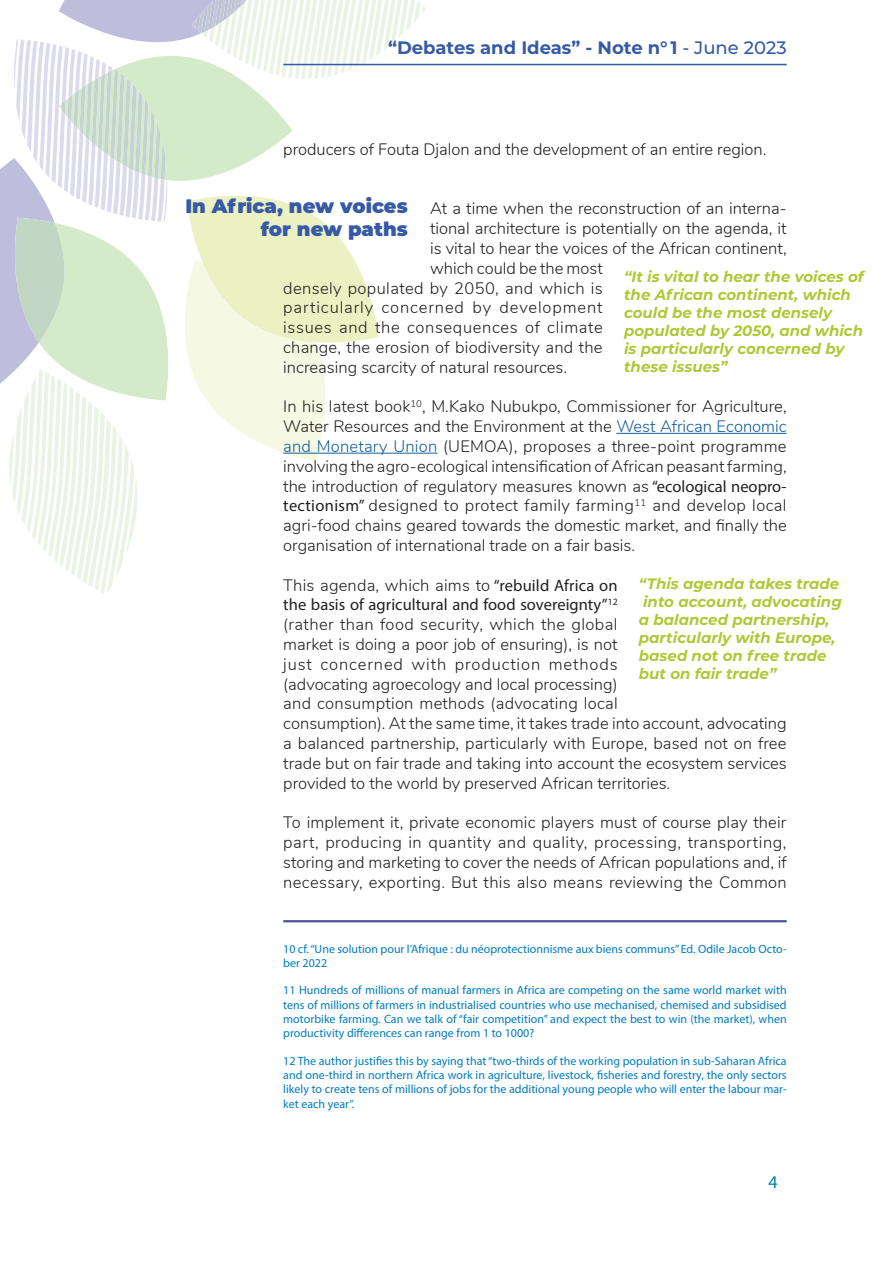
<style>
.page{position:relative;width:893px;height:1263px;background:#fff}
.page>*{position:absolute;margin:0;border:0;box-sizing:border-box;transform-origin:0 0}
.Sous-titre{font:900 19.5px/23.4px "Montserrat";color:#365aa6;text-align:right}
.Note_CEF{font:700 18px "Montserrat";color:#365aa6}
.t1{font:18px "Myriad Pro";color:#0080a2}
.Corps_de_texte{font:300 16.5px/19.8px "Nunito";color:#231f20;text-align:justify}
.Corps_de_texte-2{font:300 16.5px "Nunito";letter-spacing:.05em;color:#231f20}
.Corps_de_texte-3{font:300 16.5px "Nunito";letter-spacing:.025em;color:#231f20}
.Corps_de_texte-4{font:300 16.5px "Nunito";letter-spacing:.04em;color:#231f20}
.Citation{font:italic 700 15px/18px "Montserrat";color:#b0c836}
.Note_de_bas_de_page{font:12px/14.4px "Myriad Pro";color:#007cbf;text-align:justify}
.s1{font-weight:500}
.s2{color:#175d9e}
.s3{font-family:"Myriad Pro";font-weight:400}
</style>
<div class="page">
<svg style="left:0;top:0;width:426px;height:593px"></svg>
<hr style="left:283px;top:64px;width:504px;height:1px;background:#365aa6">
<hr style="left:616px;top:433px;width:171px;height:1px;background:#175d9e">
<hr style="left:283px;top:453px;width:155px;height:1px;background:#175d9e">
<hr style="left:283px;top:920px;width:504px;height:2px;background:#4a54a2">
<p class="Note_CEF" style="left:388px;top:34px;width:400px">“Debates and Ideas” - Note n° 1 <span class="s1">- June 2023</span></p>
<p class="Corps_de_texte" style="left:283px;top:138px;width:485px">producers of Fouta Djalon and the development of an entire region.</p>
<p class="Sous-titre" style="left:185px;top:193px;width:224px">In Africa, new voices for new paths</p>
<p class="Corps_de_texte" style="left:430px;top:198px;width:358px">At a time when the reconstruction of an interna-</p>
<p class="Corps_de_texte" style="left:430px;top:218px;width:358px">tional architecture is potentially on the agenda, it</p>
<p class="Corps_de_texte" style="left:430px;top:237px;width:358px">is vital to hear the voices of the African continent,</p>
<p class="Corps_de_texte" style="left:430px;top:257px;width:174px">which could be the most</p>
<p class="Corps_de_texte-3" style="left:283px;top:276px;width:321px">densely populated by 2050, and which is</p>
<p class="Corps_de_texte-2" style="left:283px;top:295px;width:321px">particularly concerned by development</p>
<p class="Corps_de_texte-4" style="left:283px;top:315px;width:321px">issues and the consequences of climate</p>
<p class="Corps_de_texte" style="left:283px;top:336px;width:321px">change, the erosion of biodiversity and the</p>
<p class="Corps_de_texte" style="left:283px;top:356px;width:285px">increasing scarcity of natural resources.</p>
<p class="Corps_de_texte" style="left:283px;top:396px;width:505px">In his latest book<sup>10</sup>, M.Kako Nubukpo, Commissioner for Agriculture, Water Resources and the Environment at the <span class="s2">West African Economic and Monetary Union</span> (UEMOA), proposes a three-point programme involving the agro-ecological intensification of African peasant farming, the introduction of regulatory measures known as <span class="s3">“ecological neopro&shy;tectionism”</span> designed to protect family farming<sup>11</sup> and develop local agri-food chains geared towards the domestic market, and finally the organisation of international trade on a fair basis.</p>
<p class="Corps_de_texte" style="left:283px;top:574px;width:505px;text-align:left">This agenda, which aims to <span class="s3">“rebuild Africa on<br>the basis of agricultural and food sovereignty”</span><sup>12<br></sup>(rather than food security, which the global<br>market is doing a poor job of ensuring), is not<br>just concerned with production methods<br>(advocating agroecology and local processing)<br>and consumption methods (advocating local<br>consumption). At the same time, it takes trade into account, advocating a balanced partnership, particularly with Europe, based not on free trade but on fair trade and taking into account the ecosystem services provided to the world by preserved African territories.</p>
<p class="Corps_de_texte" style="left:283px;top:812px;width:505px">To implement it, private economic players must of course play their part, producing in quantity and quality, processing, transporting, storing and marketing to cover the needs of African populations and, if necessary, exporting. But this also means reviewing the Common</p>
<p class="Citation" style="left:624px;top:267px;width:241px">“It is vital to hear the voices of the African continent, which could be the most densely populated by 2050, and which is particularly concerned by these issues”</p>
<p class="Citation" style="left:639px;top:574px;width:202px">“This agenda takes trade</p>
<p class="Citation" style="left:643px;top:592px;width:200px">into account, advocating</p>
<p class="Citation" style="left:639px;top:610px;width:198px">a balanced partnership, particularly with Europe, based not on free trade</p>
<p class="Citation" style="left:639px;top:664px;width:139px">but on fair trade”</p>
<p class="Note_de_bas_de_page" style="left:283px;top:941px;width:505px">10 cf. “Une solution pour l’Afrique : du néoprotectionnisme aux biens communs” Ed. Odile Jacob Octo&shy;ber 2022</p>
<p class="Note_de_bas_de_page" style="left:283px;top:983px;width:505px">11 Hundreds of millions of manual farmers in Africa are competing on the same world market with tens of millions of farmers in industrialised countries who use mechanised, chemised and subsidised motorbike farming. Can we talk of “fair competition” and expect the best to win (the market), when productivity differences can range from 1 to 1000?</p>
<p class="Note_de_bas_de_page" style="left:283px;top:1053px;width:505px">12 The author justifies this by saying that “two-thirds of the working population in sub-Saharan Africa and one-third in northern Africa work in agriculture, livestock, fisheries and forestry, the only sectors likely to create tens of millions of jobs for the additional young people who will enter the labour mar&shy;ket each year”.</p>
<p class="t1" style="left:769px;top:1170px;width:11px">4</p>
</div>
